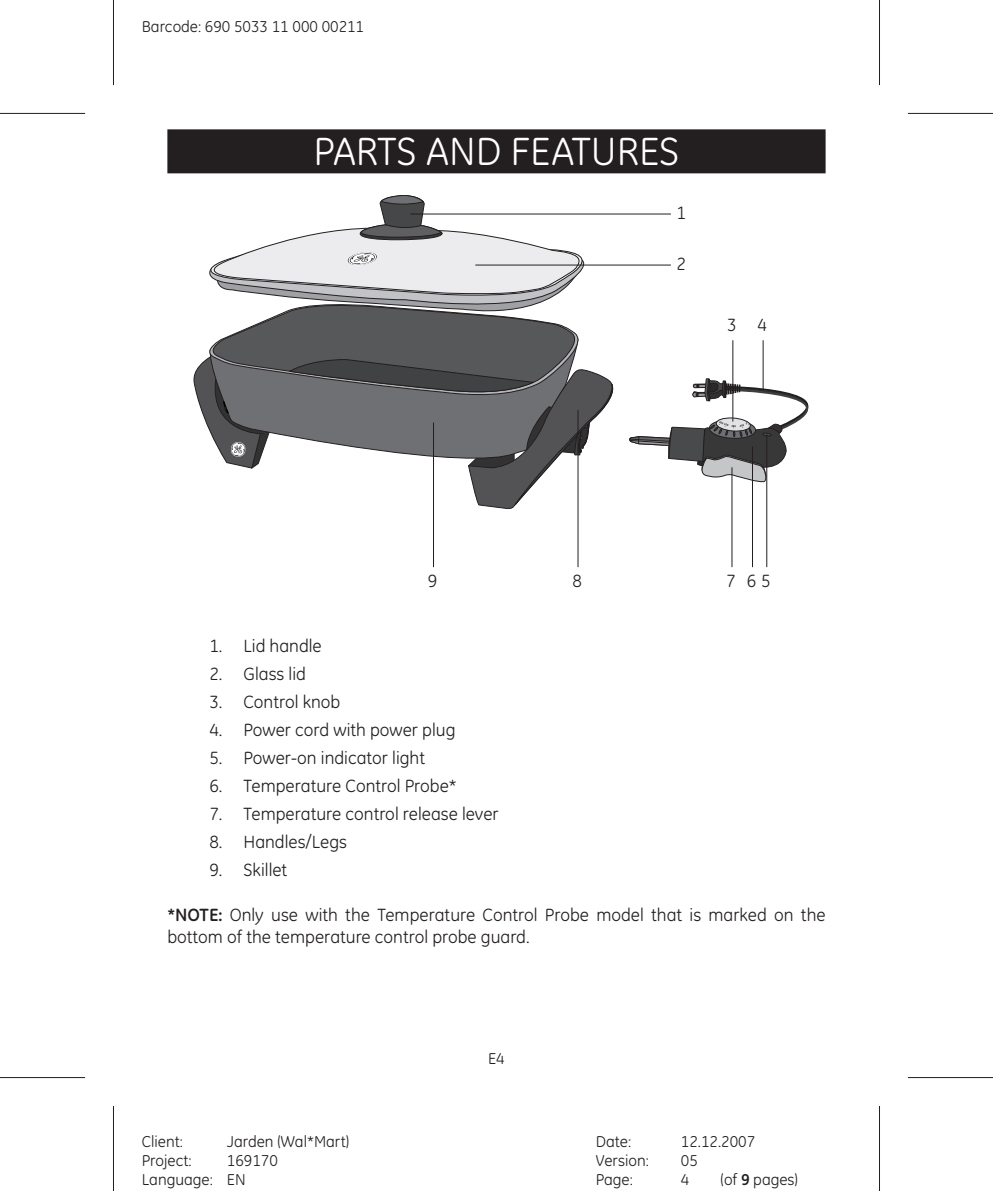
<style>
.page{position:relative;width:993px;height:1191px;background:#fff}
.page>*{position:absolute;margin:0;border:0;box-sizing:border-box;transform-origin:0 0}
.t1{font:40px "GE Inspira";color:#fff}
.Indent_4{font:18px/21.6px "GE Inspira";color:#231f20}
.t2{font:16px/19.2px "GE Inspira";color:#231f20}
.s1{font-weight:700}
</style>
<div class="page">
<hr style="left:0;top:113px;width:85px;height:1px;background:#231f20">
<hr style="left:113px;top:0;width:1px;height:85px;background:#231f20">
<hr style="left:113px;top:1106px;width:1px;height:85px;background:#231f20">
<hr style="left:0;top:1077px;width:85px;height:1px;background:#231f20">
<hr style="left:907px;top:1077px;width:85px;height:1px;background:#231f20">
<hr style="left:878px;top:1106px;width:1px;height:85px;background:#231f20">
<hr style="left:878px;top:0;width:1px;height:85px;background:#231f20">
<hr style="left:907px;top:113px;width:85px;height:1px;background:#231f20">
<div style="left:167px;top:129px;width:658px;height:44px;background:#231f20"></div>
<svg style="left:629px;top:340px;width:180px;height:144px"></svg>
<svg style="left:193px;top:195px;width:426px;height:314px"></svg>
<hr style="left:410px;top:214px;width:260px;height:1px;background:#231f20">
<hr style="left:475px;top:265px;width:195px;height:1px;background:#231f20">
<hr style="left:752px;top:446px;width:1px;height:121px;background:#231f20">
<hr style="left:577px;top:410px;width:1px;height:157px;background:#231f20">
<hr style="left:731px;top:467px;width:1px;height:100px;background:#231f20">
<hr style="left:766px;top:434px;width:1px;height:133px;background:#231f20">
<hr style="left:762px;top:340px;width:1px;height:50px;background:#231f20">
<hr style="left:732px;top:340px;width:1px;height:81px;background:#231f20">
<hr style="left:433px;top:422px;width:1px;height:145px;background:#231f20">
<p class="t2" style="left:142px;top:17px;width:224px">Barcode: 690 5033 11 000 00211</p>
<p class="t1" style="left:313px;top:129px;width:367px">PARTS AND FEATURES</p>
<p class="Indent_4" style="left:427px;top:570px;width:11px">9</p>
<p class="Indent_4" style="left:676px;top:202px;width:11px">1</p>
<p class="Indent_4" style="left:676px;top:253px;width:11px">2</p>
<p class="Indent_4" style="left:727px;top:314px;width:11px">3</p>
<p class="Indent_4" style="left:757px;top:314px;width:11px">4</p>
<p class="Indent_4" style="left:572px;top:570px;width:11px">8</p>
<p class="Indent_4" style="left:726px;top:570px;width:11px">7</p>
<p class="Indent_4" style="left:746px;top:570px;width:25px">6 5</p>
<p class="Indent_4" style="left:209px;top:634px;width:114px">1. Lid handle</p>
<p class="Indent_4" style="left:209px;top:662px;width:98px">2. Glass lid</p>
<p class="Indent_4" style="left:209px;top:690px;width:132px">3. Control knob</p>
<p class="Indent_4" style="left:209px;top:718px;width:247px">4. Power cord with power plug</p>
<p class="Indent_4" style="left:209px;top:746px;width:217px">5. Power-on indicator light</p>
<p class="Indent_4" style="left:209px;top:774px;width:248px">6. Temperature Control Probe*</p>
<p class="Indent_4" style="left:209px;top:802px;width:291px">7. Temperature control release lever</p>
<p class="Indent_4" style="left:209px;top:830px;width:139px">8. Handles/Legs</p>
<p class="Indent_4" style="left:209px;top:858px;width:79px">9. Skillet</p>
<p class="Indent_4" style="left:167px;top:904px;width:659px"><span class="s1">*NOTE:</span> Only use with the Temperature Control Probe model that is marked on the bottom of the temperature control probe guard.</p>
<p class="t2" style="left:142px;top:1131px;width:43px">Client:</p>
<p class="t2" style="left:227px;top:1131px;width:124px">Jarden (Wal*Mart)</p>
<p class="t2" style="left:142px;top:1150px;width:51px">Project:</p>
<p class="t2" style="left:142px;top:1150px;width:137px;text-indent:85px">169170<br>Language: EN</p>
<p class="t2" style="left:488px;top:1049px;width:10px">E</p>
<p class="t2" style="left:595px;top:1131px;width:37px">Date:</p>
<p class="t2" style="left:680px;top:1131px;width:76px">12.12.2007</p>
<p class="t2" style="left:595px;top:1150px;width:55px">Version:</p>
<p class="t2" style="left:680px;top:1150px;width:18px">05</p>
<p class="t2" style="left:595px;top:1170px;width:39px">Page:</p>
<p class="t2" style="left:720px;top:1170px;width:79px">(of <span class="s1">9</span> pages)</p>
</div>
